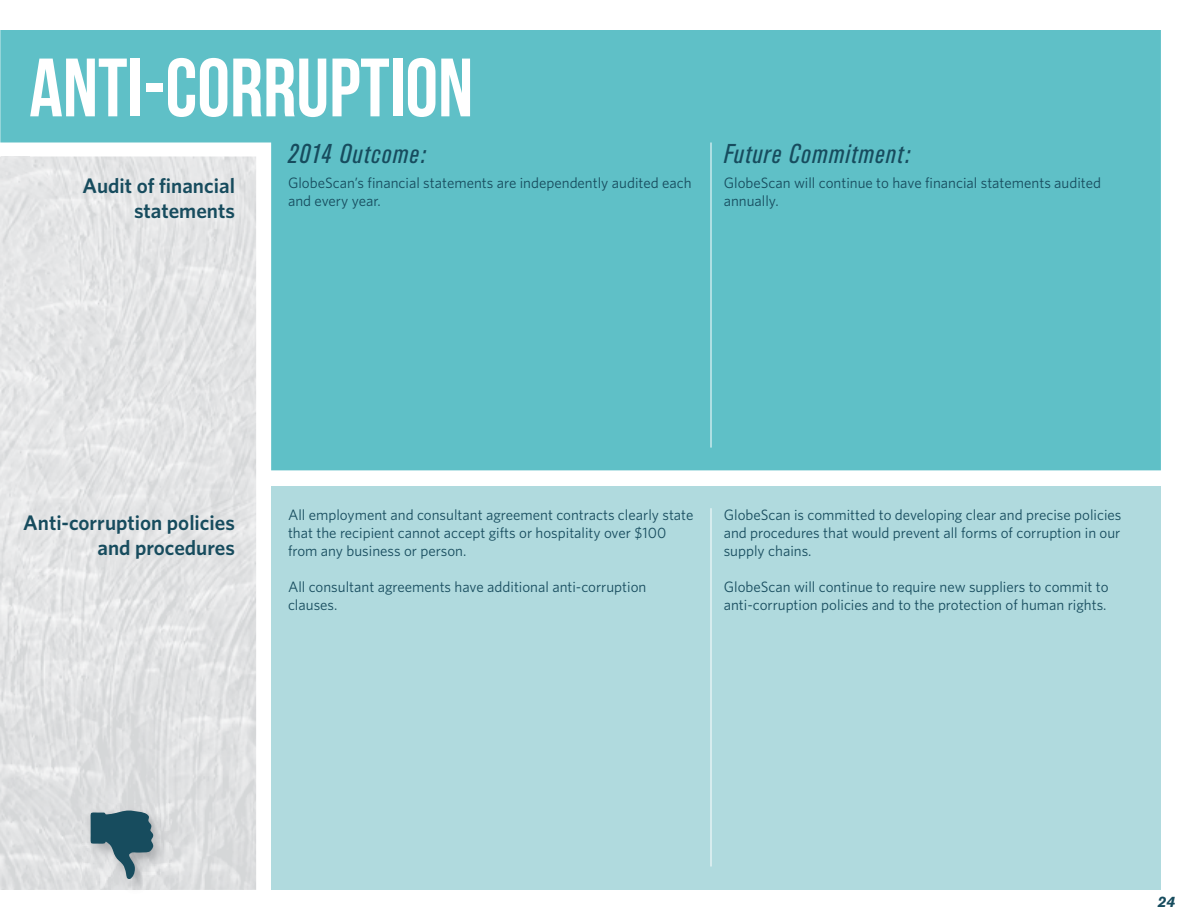
<style>
.page{position:relative;width:1188px;height:918px;background:#fff}
.page>*{position:absolute;margin:0;border:0;box-sizing:border-box;transform-origin:0 0}
.t1{font:700 82.5px "Bebas Neue";color:#fff}
.t2{font:italic condensed 27px "Akzidenz Grotesk Std";letter-spacing:.05em;color:#174c5e}
.t3{font:600 21px/25.2px "Whitney";color:#174c5e;text-align:right}
.t4{font:15px/18px "Whitney";color:#174c5e}
.t5{font:italic 700 15px "Akzidenz Grotesk Std";color:#174c5e}
</style>
<div class="page">
<div style="left:271px;top:486px;width:890px;height:403px;background:#b0dade"></div>
<div style="left:0;top:30px;width:1161px;height:440px;background:#5fc0c7"></div>
<img style="left:0;top:157px;width:256px;height:733px">
<img style="left:2px;top:157px;width:28px;height:733px">
<img style="left:83px;top:803px;width:89px;height:87px">
<svg style="left:90px;top:811px;width:63px;height:68px;background:#65848f"></svg>
<hr style="left:711px;top:142px;width:1px;height:306px;background:#fff">
<hr style="left:711px;top:508px;width:1px;height:359px;background:#fff">
<h1 class="t1" style="left:29px;top:43px;width:446px">ANTI-CORRUPTION</h1>
<h2 class="t2" style="left:288px;top:138px;width:139px">2014 Outcome:</h2>
<p class="t4" style="left:288px;top:173px;width:405px">GlobeScan’s financial statements are independently audited each and every year.</p>
<h3 class="t3" style="left:83px;top:172px;width:154px">Audit of financial statements</h3>
<h2 class="t2" style="left:724px;top:138px;width:188px">Future Commitment:</h2>
<p class="t4" style="left:724px;top:173px;width:379px">GlobeScan will continue to have financial statements audited annually.</p>
<h3 class="t3" style="left:23px;top:509px;width:213px">Anti-corruption policies and procedures</h3>
<p class="t4" style="left:288px;top:506px;width:407px">All employment and consultant agreement contracts clearly state that the recipient cannot accept gifts or hospitality over $100 from any business or person.</p>
<p class="t4" style="left:288px;top:578px;width:360px">All consultant agreements have additional anti-corruption clauses.</p>
<p class="t4" style="left:724px;top:506px;width:399px;text-align:justify">GlobeScan is committed to developing clear and precise policies and procedures that would prevent all forms of corruption in our supply chains.</p>
<p class="t4" style="left:724px;top:578px;width:386px">GlobeScan will continue to require new suppliers to commit to anti-corruption policies and to the protection of human rights.</p>
<p class="t5" style="left:1158px;top:893px;width:19px">24</p>
</div>
